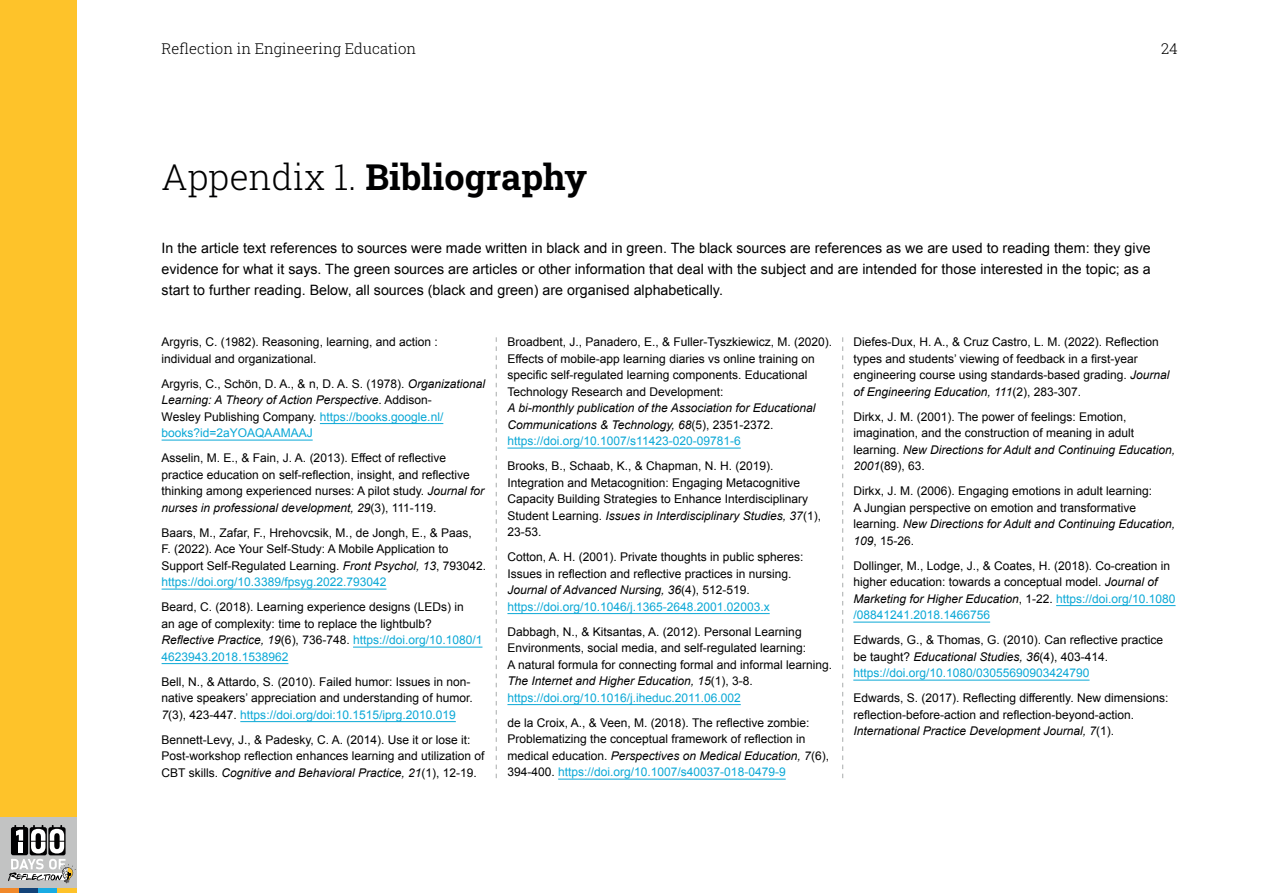
<style>
.page{position:relative;width:1263px;height:893px;background:#fff}
.page>*{position:absolute;margin:0;border:0;box-sizing:border-box;transform-origin:0 0}
.t1{font:700 36px "Roboto Slab";color:#000001}
.t2{font:300 15px "Roboto Slab";color:#000001}
.t3{font:14.25px/21px "Arial";color:#000001;text-align:justify}
.t4{font:12px/16.5px "Arial";color:#000001}
.t5{font:italic 12px/16.5px "Arial";color:#000001}
.s1{font-weight:300}
.s2{font-style:italic}
.s3{color:#0aa8d6}
.s4{font-style:normal}
.s5{font-style:normal;color:#0aa8d6}
</style>
<div class="page">
<div style="left:0;top:816px;width:77px;height:77px;background:#c2c3c3"></div>
<div style="left:0;top:888px;width:19px;height:5px;background:#f18829"></div>
<div style="left:19px;top:888px;width:19px;height:5px;background:#134378"></div>
<div style="left:38px;top:888px;width:19px;height:5px;background:#19abe3"></div>
<div style="left:57px;top:888px;width:20px;height:5px;background:#fec229"></div>
<svg style="left:8px;top:859px;width:68px;height:24px"></svg>
<svg style="left:30px;top:827px;width:17px;height:28px"></svg>
<svg style="left:48px;top:827px;width:18px;height:28px"></svg>
<div style="left:11px;top:827px;width:17px;height:28px;background:#000001;border-radius:2px"></div>
<svg style="left:31px;top:825px;width:33px;height:28px"></svg>
<svg style="left:14px;top:825px;width:11px;height:16px"></svg>
<hr style="left:19px;top:841px;width:4px;height:11px;background:#fff">
<hr style="left:320px;top:423px;width:123px;height:1px;background:#0aa8d6">
<hr style="left:162px;top:440px;width:151px;height:1px;background:#0aa8d6">
<hr style="left:162px;top:589px;width:224px;height:1px;background:#0aa8d6">
<hr style="left:353px;top:647px;width:129px;height:1px;background:#0aa8d6">
<hr style="left:162px;top:663px;width:126px;height:1px;background:#0aa8d6">
<hr style="left:240px;top:721px;width:216px;height:1px;background:#0aa8d6">
<svg style="left:496px;top:337px;width:1px;height:441px"></svg>
<svg style="left:842px;top:337px;width:1px;height:441px"></svg>
<div style="left:0;top:0;width:77px;height:816px;background:#fec32a"></div>
<hr style="left:507px;top:448px;width:234px;height:1px;background:#0aa8d6">
<hr style="left:507px;top:613px;width:263px;height:1px;background:#0aa8d6">
<hr style="left:507px;top:704px;width:234px;height:1px;background:#0aa8d6">
<hr style="left:558px;top:779px;width:228px;height:1px;background:#0aa8d6">
<hr style="left:1056px;top:605px;width:119px;height:1px;background:#0aa8d6">
<hr style="left:853px;top:622px;width:137px;height:1px;background:#0aa8d6">
<hr style="left:853px;top:680px;width:236px;height:1px;background:#0aa8d6">
<p class="t2" style="left:162px;top:38px;width:256px">Reflection in Engineering Education</p>
<p class="t2" style="left:1161px;top:38px;width:18px">24</p>
<h1 class="t1" style="left:162px;top:153px;width:427px"><span class="s1">Appendix 1.</span> Bibliography</h1>
<p class="t3" style="left:162px;top:238px;width:991px">In the article text references to sources were made written in black and in green. The black sources are references as we are used to reading them: they give evidence for what it says. The green sources are articles or other information that deal with the subject and are intended for those interested in the topic; as a start to further reading. Below, all sources (black and green) are organised alphabetically.</p>
<p class="t4" style="left:162px;top:334px;width:278px">Argyris, C. (1982). Reasoning, learning, and action : individual and organizational.</p>
<p class="t4" style="left:162px;top:375px;width:325px">Argyris, C., Schön, D. A., &amp; n, D. A. S. (1978). <span class="s2">Organizational Learning: A Theory of Action Perspective</span>. Addison-<br>Wesley Publishing Company. <span class="s3">https://books.google.nl/ books?id=2aYOAQAAMAAJ</span></p>
<p class="t4" style="left:162px;top:450px;width:324px">Asselin, M. E., &amp; Fain, J. A. (2013). Effect of reflective practice education on self-reflection, insight, and reflective thinking among experienced nurses: A pilot study. <span class="s2">Journal for nurses in professional development, 29</span>(3), 111-119.</p>
<p class="t4" style="left:162px;top:524px;width:326px">Baars, M., Zafar, F., Hrehovcsik, M., de Jongh, E., &amp; Paas,<br>F. (2022). Ace Your Self-Study: A Mobile Application to Support Self-Regulated Learning. <span class="s2">Front Psychol, 13</span>, 793042. <span class="s3">https://doi.org/10.3389/fpsyg.2022.793042</span></p>
<p class="t4" style="left:162px;top:599px;width:322px">Beard, C. (2018). Learning experience designs (LEDs) in<br>an age of complexity: time to replace the lightbulb?<br><span class="s2">Reflective Practice, 19</span>(6), 736-748. <span class="s3">https://doi.org/10.1080/1<br>4623943.2018.1538962</span></p>
<p class="t4" style="left:162px;top:673px;width:313px">Bell, N., &amp; Attardo, S. (2010). Failed humor: Issues in non&shy;native speakers’ appreciation and understanding of humor.<br><span class="s2">7</span>(3), 423-447. <span class="s3">https://doi.org/doi:10.1515/iprg.2010.019</span></p>
<p class="t4" style="left:162px;top:731px;width:324px">Bennett-Levy, J., &amp; Padesky, C. A. (2014). Use it or lose it:<br>Post-workshop reflection enhances learning and utilization of<br>CBT skills. <span class="s2">Cognitive and Behavioral Practice, 21</span>(1), 12-19.</p>
<p class="t4" style="left:507px;top:334px;width:326px">Broadbent, J., Panadero, E., &amp; Fuller-Tyszkiewicz, M. (2020).<br>Effects of mobile-app learning diaries vs online training on specific self-regulated learning components. Educational Technology Research and Development:</p>
<p class="t5" style="left:507px;top:400px;width:309px">A bi-monthly publication of the Association for Educational<br>Communications &amp; Technology, 68<span class="s4">(5), 2351-2372. </span><span class="s5">https://doi.org/10.1007/s11423-020-09781-6</span></p>
<p class="t4" style="left:507px;top:458px;width:315px">Brooks, B., Schaab, K., &amp; Chapman, N. H. (2019).<br>Integration and Metacognition: Engaging Metacognitive Capacity Building Strategies to Enhance Interdisciplinary Student Learning. <span class="s2">Issues in Interdisciplinary Studies, 37</span>(1), 23-53.</p>
<p class="t4" style="left:507px;top:549px;width:298px">Cotton, A. H. (2001). Private thoughts in public spheres:<br>Issues in reflection and reflective practices in nursing.<br><span class="s2">Journal of Advanced Nursing, 36</span>(4), 512-519. <span class="s3">https://doi.org/10.1046/j.1365-2648.2001.02003.x</span></p>
<p class="t4" style="left:507px;top:623px;width:326px">Dabbagh, N., &amp; Kitsantas, A. (2012). Personal Learning Environments, social media, and self-regulated learning:<br>A natural formula for connecting formal and informal learning.<br><span class="s2">The Internet and Higher Education, 15</span>(1), 3-8. <span class="s3">https://doi.org/10.1016/j.iheduc.2011.06.002</span></p>
<p class="t4" style="left:507px;top:714px;width:323px">de la Croix, A., &amp; Veen, M. (2018). The reflective zombie:<br>Problematizing the conceptual framework of reflection in medical education. <span class="s2">Perspectives on Medical Education, 7</span>(6), 394-400. <span class="s3">https://doi.org/10.1007/s40037-018-0479-9</span></p>
<p class="t4" style="left:853px;top:334px;width:318px">Diefes-Dux, H. A., &amp; Cruz Castro, L. M. (2022). Reflection types and students’ viewing of feedback in a first-year engineering course using standards-based grading. <span class="s2">Journal of Engineering Education, 111</span>(2), 283-307.</p>
<p class="t4" style="left:853px;top:408px;width:323px">Dirkx, J. M. (2001). The power of feelings: Emotion, imagination, and the construction of meaning in adult learning. <span class="s2">New Directions for Adult and Continuing Education, 2001</span>(89), 63.</p>
<p class="t4" style="left:853px;top:483px;width:323px">Dirkx, J. M. (2006). Engaging emotions in adult learning:<br>A Jungian perspective on emotion and transformative learning. <span class="s2">New Directions for Adult and Continuing Education, 109</span>, 15-26.</p>
<p class="t4" style="left:853px;top:557px;width:324px">Dollinger, M., Lodge, J., &amp; Coates, H. (2018). Co-creation in higher education: towards a conceptual model. <span class="s2">Journal of Marketing for Higher Education</span>, 1-22. <span class="s3">https://doi.org/10.1080 /08841241.2018.1466756</span></p>
<p class="t4" style="left:853px;top:632px;width:311px">Edwards, G., &amp; Thomas, G. (2010). Can reflective practice be taught? <span class="s2">Educational Studies, 36</span>(4), 403-414. <span class="s3">https://doi.org/10.1080/03055690903424790</span></p>
<p class="t4" style="left:853px;top:690px;width:317px">Edwards, S. (2017). Reflecting differently. New dimensions: reflection-before-action and reflection-beyond-action.<br><span class="s2">International Practice Development Journal, 7</span>(1).</p>
</div>
